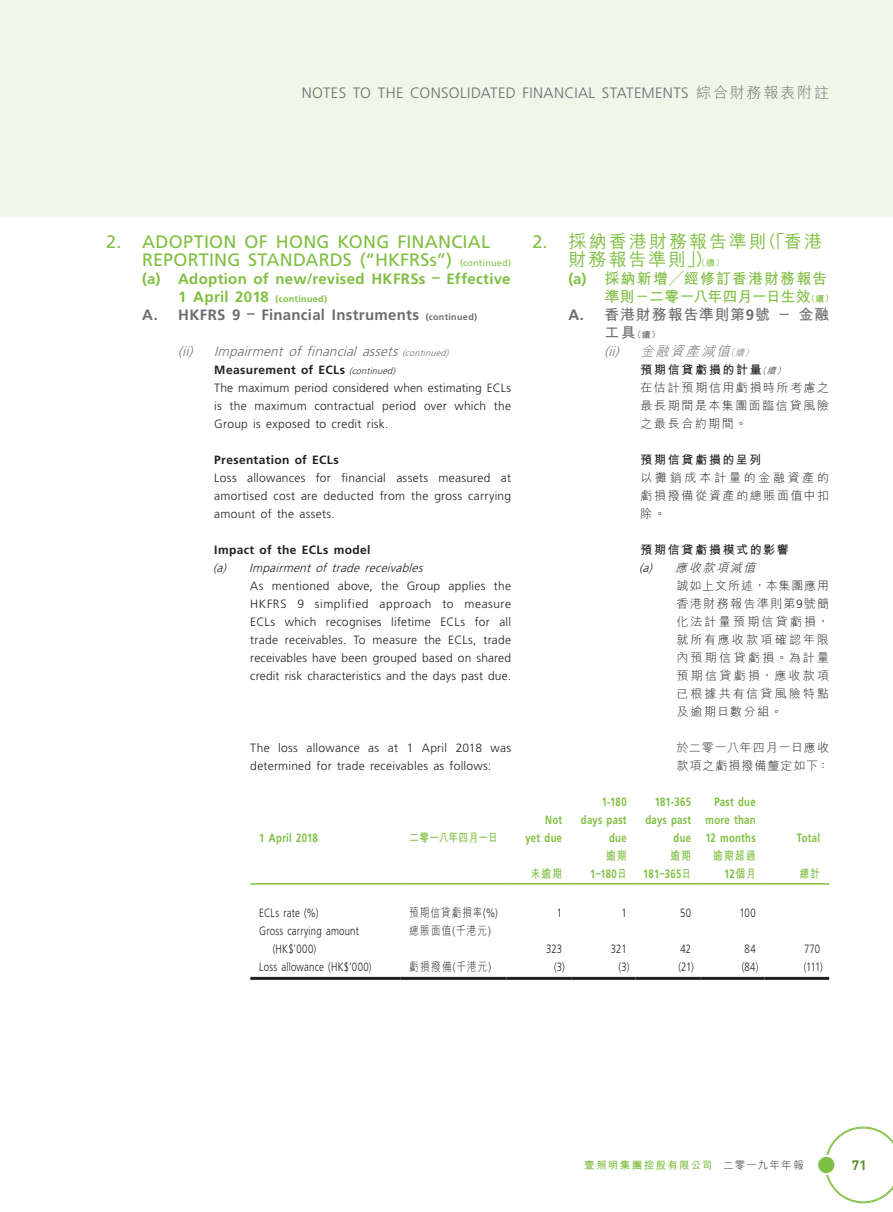
<style>
.page{position:relative;width:893px;height:1212px;background:#fff}
.page>*{position:absolute;margin:0;border:0;box-sizing:border-box;transform-origin:0 0}
._03_H1{font:18px/18px "Frutiger LT Std";letter-spacing:.015em;color:#7fbf41}
._03_H1-2{font:500 18px/18px "M Hei HK";letter-spacing:.11em;color:#7fbf41}
.t1{font:300 15px "Frutiger LT Std";letter-spacing:.025em;color:#6c6d70}
._04___H2{font:700 15px "Frutiger LT Std";letter-spacing:.02em;color:#7fbf41}
._05_____H3{font:700 15px "Frutiger LT Std";letter-spacing:.02em;color:#6c6d70}
._04___H2-2{font:700 15px/18px "M Hei HK";letter-spacing:.045em;color:#7fbf41}
._05_____H3-2{font:700 15px "M Hei HK";letter-spacing:.05em;color:#6c6d70}
._06_______H4{font:italic 300 13.5px "Frutiger LT Std";color:#6c6d70}
._06_______H4-2{font:italic 300 13.5px "M Hei HK";color:#6c6d70}
.t2{font:700 13.5px "DIN Pro";color:#5b902f}
._14a__________P8{font:300 12px/18px "Frutiger LT Std";letter-spacing:.015em;color:#231f20;text-align:justify}
._14________P6{font:300 12px/18px "Frutiger LT Std";letter-spacing:.02em;color:#231f20;text-align:justify}
._14a__________P8-2{font:700 12px/18px "Frutiger LT Std";letter-spacing:.025em;color:#7fbf41;text-align:right;scale:.8 1}
._14a__________P8-3{font:300 12px/18px "M Hei HK";letter-spacing:.165em;color:#231f20;text-align:justify}
._14________P6-2{font:700 12px "Frutiger LT Std";letter-spacing:.03em;color:#231f20}
._14________P6-3{font:300 12px/18px "M Hei HK";letter-spacing:.14em;color:#231f20;text-align:justify}
._15_Table_Stub{font:300 12px/18px "Frutiger LT Std";letter-spacing:.02em;color:#231f20;scale:.8 1}
._14a__________P8-4{font:300 12px "Frutiger LT Std";letter-spacing:.015em;color:#231f20;scale:.8 1}
._14________P6-4{font:700 12px "M Hei HK";letter-spacing:.14em;color:#231f20}
._14________P6-5{font:italic 300 12px "Frutiger LT Std";color:#231f20}
._15_Table_Stub-2{font:300 12px "M Hei HK";letter-spacing:.12em;color:#231f20;scale:.8 1}
._14a__________P8-5{font:300 12px/18px "M Hei HK";letter-spacing:.08em;color:#231f20}
._14a__________P8-6{font:700 12px/18px "M Hei HK";letter-spacing:.14em;color:#7fbf41;text-align:right;scale:.8 1}
._15_Table_Stub-3{font:700 12px "Frutiger LT Std";letter-spacing:.025em;color:#7fbf41;scale:.8 1}
._14________P6-6{font:italic 300 12px "M Hei HK";color:#231f20}
._15_Table_Stub-4{font:700 12px "M Hei HK";letter-spacing:.03em;color:#7fbf41;scale:.8 1}
.t3{font:700 10.5px "M Hei HK";letter-spacing:.125em;color:#7fbf41}
._04___H2-3{font:700 9px "Frutiger LT Std";letter-spacing:.035em;color:#7fbf41}
._05_____H3-3{font:700 9px "M Hei HK";color:#6c6d70}
.s1{font-family:"M Hei HK"}
.s2{font-size:9px}
.s3{font-size:15px}
.s4{font-weight:300;font-style:italic;font-size:9px}
.s5{font-family:"Frutiger LT Std";font-weight:400}
.s6{font-family:"Frutiger LT Std"}
.s7{font-weight:300;color:#231f20}
</style>
<div class="page">
<div style="left:0;top:0;width:893px;height:217px;background:#f0f6e8"></div>
<svg style="left:826px;top:1127px;width:67px;height:76px"></svg>
<svg style="left:817px;top:1156px;width:18px;height:18px"></svg>
<div style="left:816px;top:1155px;width:20px;height:20px;border:1px solid #fff;border-radius:50%"></div>
<div style="left:818px;top:1156px;width:17px;height:17px;border:1px solid #fff;border-radius:50%"></div>
<hr style="left:250px;top:883px;width:150px;height:1px;background:#7fbf41">
<hr style="left:400px;top:883px;width:107px;height:1px;background:#7fbf41">
<hr style="left:507px;top:883px;width:64px;height:1px;background:#7fbf41">
<hr style="left:571px;top:883px;width:65px;height:1px;background:#7fbf41">
<hr style="left:636px;top:883px;width:64px;height:1px;background:#7fbf41">
<hr style="left:700px;top:883px;width:65px;height:1px;background:#7fbf41">
<hr style="left:765px;top:883px;width:64px;height:1px;background:#7fbf41">
<hr style="left:250px;top:977px;width:150px;height:3px;background:#231f20">
<hr style="left:400px;top:977px;width:107px;height:3px;background:#231f20">
<hr style="left:507px;top:977px;width:64px;height:3px;background:#231f20">
<hr style="left:571px;top:977px;width:65px;height:3px;background:#231f20">
<hr style="left:636px;top:977px;width:64px;height:3px;background:#231f20">
<hr style="left:700px;top:977px;width:65px;height:3px;background:#231f20">
<hr style="left:765px;top:977px;width:64px;height:3px;background:#231f20">
<p class="t1" style="left:302px;top:85px;width:529px">NOTES TO THE CONSOLIDATED FINANCIAL STATEMENTS <span class="s1">綜合財務報表附註</span></p>
<p class="_03_H1" style="left:142px;top:233px;width:370px;text-indent:-36px">2. ADOPTION OF HONG KONG FINANCIAL<br>REPORTING STANDARDS (“HKFRSs”) <span class="s2">(continued)</span></p>
<p class="_04___H2" style="left:142px;top:270px;width:370px">(a) Adoption of new/revised HKFRSs – Effective</p>
<p class="_04___H2-3" style="left:178px;top:293px;width:150px"><span class="s3">1 April 2018</span> (continued)</p>
<p class="_05_____H3" style="left:142px;top:306px;width:336px">A. HKFRS 9 – Financial Instruments <span class="s2">(continued)</span></p>
<p class="_06_______H4" style="left:178px;top:343px;width:20px">(ii)</p>
<p class="_06_______H4" style="left:214px;top:343px;width:238px">Impairment of financial assets <span class="s2">(continued)</span></p>
<p class="_14________P6-2" style="left:214px;top:362px;width:185px">Measurement of ECLs <span class="s4">(continued)</span></p>
<p class="_14________P6" style="left:214px;top:379px;width:298px">The maximum period considered when estimating ECLs is the maximum contractual period over which the Group is exposed to credit risk.</p>
<p class="_14________P6-2" style="left:214px;top:452px;width:126px">Presentation of ECLs</p>
<p class="_14________P6" style="left:214px;top:469px;width:298px">Loss allowances for financial assets measured at amortised cost are deducted from the gross carrying amount of the assets.</p>
<p class="_14________P6-2" style="left:214px;top:542px;width:158px">Impact of the ECLs model</p>
<p class="_14________P6-5" style="left:213px;top:561px;width:215px">(a) Impairment of trade receivables</p>
<p class="_14a__________P8" style="left:250px;top:577px;width:262px">As mentioned above, the Group applies the HKFRS 9 simplified approach to measure ECLs which recognises lifetime ECLs for all trade receivables. To measure the ECLs, trade receivables have been grouped based on shared credit risk characteristics and the days past due.</p>
<p class="_14a__________P8" style="left:250px;top:739px;width:262px">The loss allowance as at 1 April 2018 was determined for trade receivables as follows:</p>
<p class="_15_Table_Stub-3" style="left:259px;top:830px;width:75px">1 April 2018</p>
<p class="_15_Table_Stub-4" style="left:409px;top:829px;width:112px">二零一八年四月一日</p>
<p class="_03_H1-2" style="left:568px;top:231px;width:255px;text-indent:-36px"><span class="s5">2.</span> 採納香港財務報告準則（「香港財務報告準則」）<span class="s2">（續）</span></p>
<p class="_04___H2-2" style="left:604px;top:268px;width:231px;text-indent:-36px"><span class="s6">(a)</span> 採納新增╱經修訂香港財務報告準則－二零一八年四月一日生效<span class="s2">（續）</span></p>
<p class="_05_____H3-2" style="left:568px;top:303px;width:262px"><span class="s6">A.</span> 香港財務報告準則第<span class="s6">9</span>號－金融</p>
<p class="_05_____H3-3" style="left:604px;top:328px;width:58px"><span class="s3">工具</span>（續）</p>
<p class="_06_______H4" style="left:604px;top:343px;width:20px">(ii)</p>
<p class="_06_______H4-2" style="left:640px;top:344px;width:117px">金融資產減值<span class="s2">（續）</span></p>
<p class="_14________P6-4" style="left:640px;top:361px;width:149px">預期信貸虧損的計量<span class="s4">（續）</span></p>
<p class="_14________P6-3" style="left:640px;top:378px;width:190px">在估計預期信用虧損時所考慮之最長期間是本集團面臨信貸風險之最長合約期間。</p>
<p class="_14________P6-4" style="left:640px;top:451px;width:122px">預期信貸虧損的呈列</p>
<p class="_14________P6-3" style="left:640px;top:468px;width:190px">以攤銷成本計量的金融資產的虧損撥備從資產的總賬面值中扣除。</p>
<p class="_14________P6-4" style="left:640px;top:541px;width:150px">預期信貸虧損模式的影響</p>
<p class="_14________P6-6" style="left:639px;top:561px;width:121px"><span class="s6">(a)</span> 應收款項減值</p>
<p class="_14a__________P8-3" style="left:676px;top:576px;width:154px">誠如上文所述，本集團應用香港財務報告準則第<span class="s6">9</span>號簡化法計量預期信貸虧損，就所有應收款項確認年限內預期信貸虧損。為計量預期信貸虧損，應收款項已根據共有信貸風險特點及逾期日數分組。</p>
<p class="_14a__________P8-5" style="left:676px;top:738px;width:154px">於二零一八年四月一日應收款項之虧損撥備釐定如下：</p>
<p class="_14a__________P8-2" style="left:525px;top:811px;width:47px">Not<br>yet due</p>
<p class="_14a__________P8-6" style="left:531px;top:863px;width:41px">未逾期</p>
<p class="_14a__________P8-2" style="left:581px;top:793px;width:59px">1-180 days past due</p>
<p class="_14a__________P8-2" style="left:645px;top:793px;width:59px">181-365 days past due</p>
<p class="_14a__________P8-2" style="left:705px;top:793px;width:64px;text-align:justify;text-indent:9px">Past due more than 12 months</p>
<p class="_14a__________P8-2" style="left:590px;top:847px;width:47px"><span class="s1">逾期<br></span>1–180<span class="s1">日</span></p>
<p class="_14a__________P8-2" style="left:643px;top:847px;width:61px"><span class="s1">逾期<br></span>181–365<span class="s1">日</span></p>
<p class="_14a__________P8-6" style="left:713px;top:845px;width:55px">逾期超過<br><span class="s6">12</span>個月</p>
<p class="_14a__________P8-2" style="left:797px;top:829px;width:31px">Total</p>
<p class="_14a__________P8-6" style="left:800px;top:863px;width:27px">總計</p>
<p class="_15_Table_Stub" style="left:259px;top:904px;width:76px">ECLs rate (%)</p>
<p class="_15_Table_Stub-2" style="left:409px;top:906px;width:112px">預期信貸虧損率<span class="s6">(%)</span></p>
<p class="_14a__________P8-4" style="left:557px;top:906px;width:8px">1</p>
<p class="_14a__________P8-4" style="left:621px;top:906px;width:8px">1</p>
<p class="_14a__________P8-4" style="left:680px;top:906px;width:15px">50</p>
<p class="_14a__________P8-4" style="left:739px;top:906px;width:22px">100</p>
<p class="_15_Table_Stub" style="left:273px;top:922px;width:109px;text-indent:-14px">Gross carrying amount (HK$’000)</p>
<p class="_15_Table_Stub-2" style="left:409px;top:924px;width:103px">總賬面值<span class="s6">(</span>千港元<span class="s6">)</span></p>
<p class="_14a__________P8-4" style="left:546px;top:942px;width:22px">323</p>
<p class="_14a__________P8-4" style="left:611px;top:942px;width:21px">321</p>
<p class="_14a__________P8-4" style="left:680px;top:942px;width:15px">42</p>
<p class="_14a__________P8-4" style="left:744px;top:942px;width:15px">84</p>
<p class="_14a__________P8-4" style="left:804px;top:942px;width:22px">770</p>
<p class="_15_Table_Stub" style="left:259px;top:958px;width:142px">Loss allowance (HK$’000)</p>
<p class="_15_Table_Stub-2" style="left:409px;top:960px;width:104px">虧損撥備<span class="s6">(</span>千港元<span class="s6">)</span></p>
<p class="_14a__________P8-4" style="left:554px;top:960px;width:15px">(3)</p>
<p class="_14a__________P8-4" style="left:618px;top:960px;width:15px">(3)</p>
<p class="_14a__________P8-4" style="left:678px;top:960px;width:21px">(21)</p>
<p class="_14a__________P8-4" style="left:742px;top:960px;width:22px">(84)</p>
<p class="_14a__________P8-4" style="left:804px;top:960px;width:25px">(111)</p>
<p class="t3" style="left:584px;top:1158px;width:221px">壹照明集團控股有限公司 <span class="s7">二零一九年年報</span></p>
<p class="t2" style="left:852px;top:1156px;width:16px">71</p>
</div>
